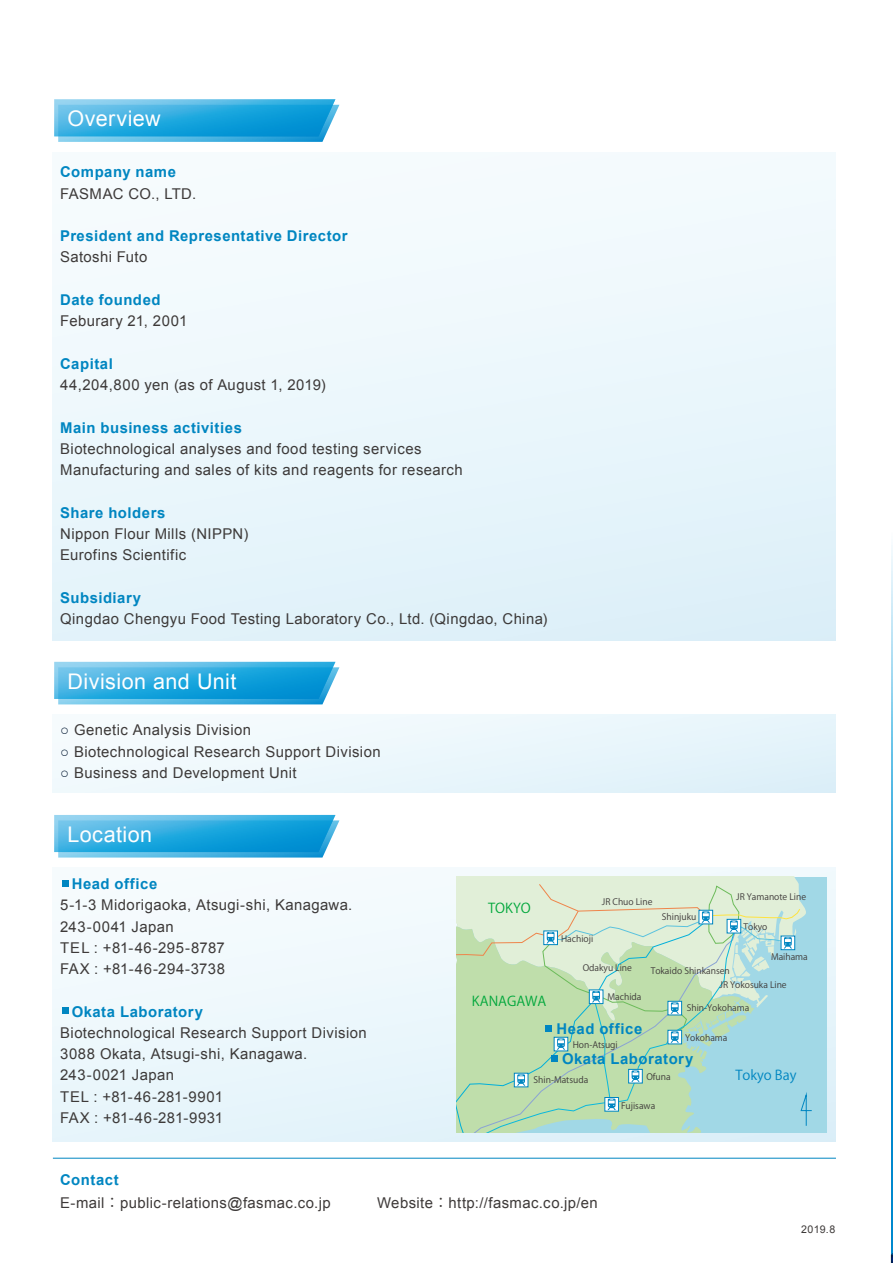
<style>
.page{position:relative;width:893px;height:1263px;background:#fff}
.page>*{position:absolute;margin:0;border:0;box-sizing:border-box;transform-origin:0 0}
.t1{font:21.6px "Arial";letter-spacing:.02em;color:#fff}
.t2{font:14.85px/21.3px "Arial";letter-spacing:.03em;color:#3e3a39}
.t3{font:700 14.85px/30px "Arial";letter-spacing:.035em;color:#0086c1}
.t4{font:13.5px "Koz Go Pro";color:#00a73b}
.t5{font:13.5px "Koz Go Pro";color:#0086c1}
.t6{font:10.65px "Arial";color:#3e3a39}
.t7{font:8.85px "Koz Go Pro";color:#3e3a39}
.s1{font-family:"Koz Go Pro"}
</style>
<div class="page">
<svg style="left:892px;top:545px;width:1px;height:718px"></svg>
<img style="left:787px;top:545px;width:105px;height:718px">
<div style="left:53px;top:153px;width:783px;height:487px;background:#ebf7fc"></div>
<div style="left:53px;top:715px;width:783px;height:77px;background:#ecf7fc"></div>
<div style="left:53px;top:868px;width:783px;height:273px;background:#eef8fc"></div>
<svg style="left:54px;top:99px;width:285px;height:43px;background:#3aaee0"></svg>
<svg style="left:54px;top:662px;width:285px;height:42px;background:#38aee0"></svg>
<svg style="left:54px;top:815px;width:285px;height:42px;background:#38aee0"></svg>
<div style="left:457px;top:877px;width:369px;height:255px;background:#a1d8e6"></div>
<div style="left:457px;top:877px;width:341px;height:6px;background:#e1efd8"></div>
<svg style="left:457px;top:883px;width:355px;height:249px"></svg>
<div style="left:62px;top:880px;width:6px;height:7px;background:#0086c1"></div>
<svg style="left:62px;top:1008px;width:6px;height:6px"></svg>
<hr style="left:53px;top:1158px;width:783px;height:1px;background:#0086c1">
<h1 class="t1" style="left:68px;top:107px;width:95px">Overview</h1>
<p class="t3" style="left:60px;top:157px;width:117px">Company name</p>
<p class="t2" style="left:60px;top:183px;width:138px">FASMAC CO., LTD.</p>
<p class="t3" style="left:60px;top:221px;width:289px">President and Representative Director</p>
<p class="t2" style="left:60px;top:247px;width:89px">Satoshi Futo</p>
<p class="t3" style="left:60px;top:285px;width:102px">Date founded</p>
<p class="t2" style="left:60px;top:310px;width:129px">Feburary 21, 2001</p>
<p class="t3" style="left:60px;top:349px;width:54px">Capital</p>
<p class="t2" style="left:60px;top:374px;width:267px">44,204,800 yen (as of August 1, 2019)</p>
<p class="t3" style="left:60px;top:412px;width:183px">Main business activities</p>
<p class="t2" style="left:60px;top:438px;width:404px">Biotechnological analyses and food testing services<br>Manufacturing and sales of kits and reagents for research</p>
<p class="t3" style="left:60px;top:497px;width:107px">Share holders</p>
<p class="t2" style="left:60px;top:523px;width:190px">Nippon Flour Mills (NIPPN)<br>Eurofins Scientific</p>
<p class="t3" style="left:60px;top:582px;width:83px">Subsidiary</p>
<p class="t2" style="left:60px;top:608px;width:489px">Qingdao Chengyu Food Testing Laboratory Co., Ltd. (Qingdao, China)</p>
<h1 class="t1" style="left:68px;top:669px;width:170px">Division and Unit</h1>
<p class="t2" style="left:74px;top:719px;width:308px">Genetic Analysis Division<br>Biotechnological Research Support Division<br>Business and Development Unit</p>
<h1 class="t1" style="left:68px;top:822px;width:130px">Location<span class="s1">　　</span></h1>
<p class="t3" style="left:72px;top:869px;width:87px">Head office</p>
<p class="t2" style="left:60px;top:894px;width:294px">5-1-3 Midorigaoka, Atsugi-shi, Kanagawa.<br>243-0041 Japan<br>TEL : +81-46-295-8787<br>FAX : +81-46-294-3738</p>
<p class="t3" style="left:72px;top:997px;width:133px">Okata Laboratory</p>
<p class="t2" style="left:60px;top:1022px;width:308px">Biotechnological Research Support Division<br>3088 Okata, Atsugi-shi, Kanagawa.<br>243-0021 Japan<br>TEL : +81-46-281-9901<br>FAX : +81-46-281-9931</p>
<p class="t3" style="left:60px;top:1165px;width:60px">Contact</p>
<p class="t4" style="left:488px;top:899px;width:44px">TOKYO</p>
<p class="t7" style="left:602px;top:896px;width:52px">JR Chuo Line</p>
<p class="t7" style="left:561px;top:933px;width:34px">Hachioji</p>
<p class="t7" style="left:662px;top:911px;width:36px">Shinjuku</p>
<p class="t7" style="left:736px;top:891px;width:71px">JR Yamanote Line</p>
<p class="t7" style="left:744px;top:921px;width:25px">Tokyo</p>
<p class="t7" style="left:771px;top:951px;width:38px">Maihama</p>
<p class="t7" style="left:583px;top:961px;width:51px">Odakyu Line</p>
<p class="t7" style="left:651px;top:965px;width:81px">Tokaido Shinkansen</p>
<p class="t7" style="left:719px;top:979px;width:69px">JR Yokosuka Line</p>
<p class="t7" style="left:608px;top:990px;width:35px">Machida</p>
<p class="t4" style="left:472px;top:992px;width:76px">KANAGAWA</p>
<p class="t7" style="left:687px;top:1002px;width:64px">Shin-Yokohama</p>
<p class="t7" style="left:685px;top:1032px;width:44px">Yokohama</p>
<p class="t3" style="left:562px;top:1014px;width:133px;text-indent:-6px">Head office<br>Okata Laboratory</p>
<p class="t7" style="left:573px;top:1039px;width:47px">Hon-Atsugi</p>
<p class="t7" style="left:534px;top:1074px;width:56px">Shin-Matsuda</p>
<p class="t5" style="left:735px;top:1066px;width:63px">Tokyo Bay</p>
<p class="t7" style="left:646px;top:1071px;width:26px">Ofuna</p>
<p class="t7" style="left:621px;top:1099px;width:36px">Fujisawa</p>
<p class="t2" style="left:60px;top:1192px;width:272px">E-mail<span class="s1">：</span>public-relations@fasmac.co.jp</p>
<p class="t2" style="left:377px;top:1192px;width:222px">Website<span class="s1">：</span>http://fasmac.co.jp/en</p>
<p class="t6" style="left:801px;top:1223px;width:36px">2019.8</p>
</div>
